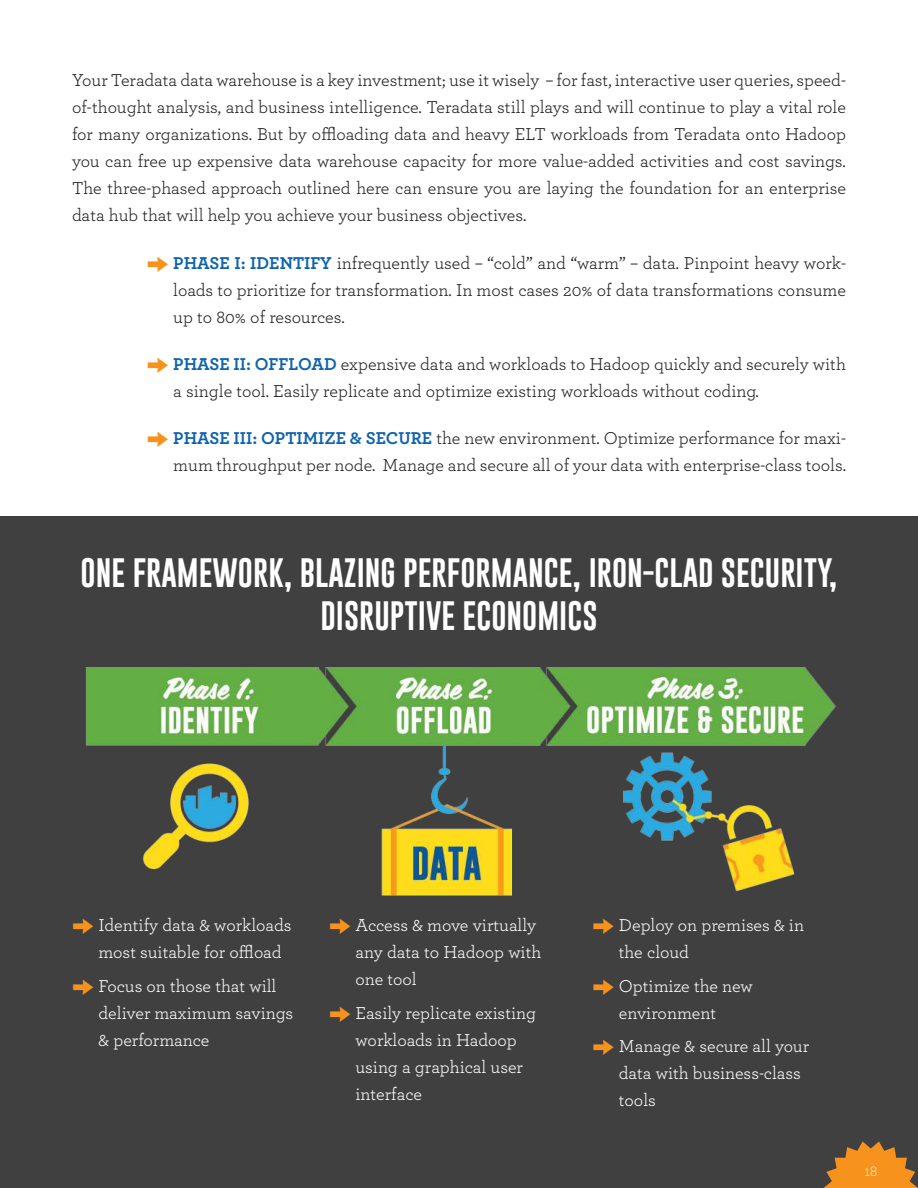
<style>
.page{position:relative;width:918px;height:1188px;background:#fff}
.page>*{position:absolute;margin:0;border:0;box-sizing:border-box;transform-origin:0 0}
.t1{font:30px/43.5px "Gobold";color:#fff;text-align:center}
.t2{font:18px/27px "Archer";color:#221f1f;text-align:justify}
.t3{font:18px/27px "Archer";color:#fff}
.t4{font:300 15px "Archer";color:#fff}
.s1{font-family:"Proxima Nova";font-size:37.5px;color:#f7931d}
.s2{font-weight:700;color:#1064ad}
</style>
<div class="page">
<div style="left:0;top:517px;width:918px;height:671px;background:#404041"></div>
<img style="left:86px;top:667px;width:750px;height:229px">
<svg style="left:824px;top:1142px;width:94px;height:46px"></svg>
<p class="t2" style="left:72px;top:68px;width:776px">Your Teradata data warehouse is a key investment; use it wisely – for fast, interactive user queries, speed&shy;of-thought analysis, and business intelligence. Teradata still plays and will continue to play a vital role for many organizations. But by offloading data and heavy ELT workloads from Teradata onto Hadoop you can free up expensive data warehouse capacity for more value-added activities and cost savings.<br>The three-phased approach outlined here can ensure you are laying the foundation for an enterprise data hub that will help you achieve your business objectives.</p>
<p class="t2" style="left:173px;top:250px;width:674px;text-indent:-27px"><span class="s1">→</span> <span class="s2">PHASE I: IDENTIFY</span> infrequently used – “cold” and “warm” – data. Pinpoint heavy work&shy;loads to prioritize for transformation. In most cases 20% of data transformations consume up to 80% of resources.</p>
<p class="t2" style="left:173px;top:351px;width:674px;text-indent:-27px"><span class="s1">→</span> <span class="s2">PHASE II: OFFLOAD</span> expensive data and workloads to Hadoop quickly and securely with a single tool. Easily replicate and optimize existing workloads without coding.</p>
<p class="t2" style="left:146px;top:425px;width:701px;text-align:right"><span class="s1">→</span> <span class="s2">PHASE III: OPTIMIZE &amp; SECURE</span> the new environment. Optimize performance for maxi&shy;mum throughput per node. Manage and secure all of your data with enterprise-class tools.</p>
<h1 class="t1" style="left:81px;top:553px;width:758px">ONE FRAMEWORK, BLAZING PERFORMANCE, IRON-CLAD SECURITY,<br>DISRUPTIVE ECONOMICS</h1>
<p class="t3" style="left:99px;top:912px;width:194px;text-indent:-27px"><span class="s1">→</span> Identify data &amp; workloads most suitable for offload</p>
<p class="t3" style="left:99px;top:973px;width:196px;text-indent:-27px"><span class="s1">→</span> Focus on those that will deliver maximum savings &amp; performance</p>
<p class="t3" style="left:355px;top:912px;width:187px;text-indent:-27px"><span class="s1">→</span> Access &amp; move virtually any data to Hadoop with one tool</p>
<p class="t3" style="left:355px;top:1000px;width:182px;text-indent:-27px"><span class="s1">→</span> Easily replicate existing workloads in Hadoop using a graphical user interface</p>
<p class="t3" style="left:619px;top:912px;width:187px;text-indent:-27px"><span class="s1">→</span> Deploy on premises &amp; in the cloud</p>
<p class="t3" style="left:592px;top:973px;width:163px;text-align:center"><span class="s1">→</span> Optimize the new environment</p>
<p class="t3" style="left:619px;top:1034px;width:192px;text-indent:-27px"><span class="s1">→</span> Manage &amp; secure all your data with business-class tools</p>
<p class="t4" style="left:864px;top:1164px;width:14px">18</p>
</div>
